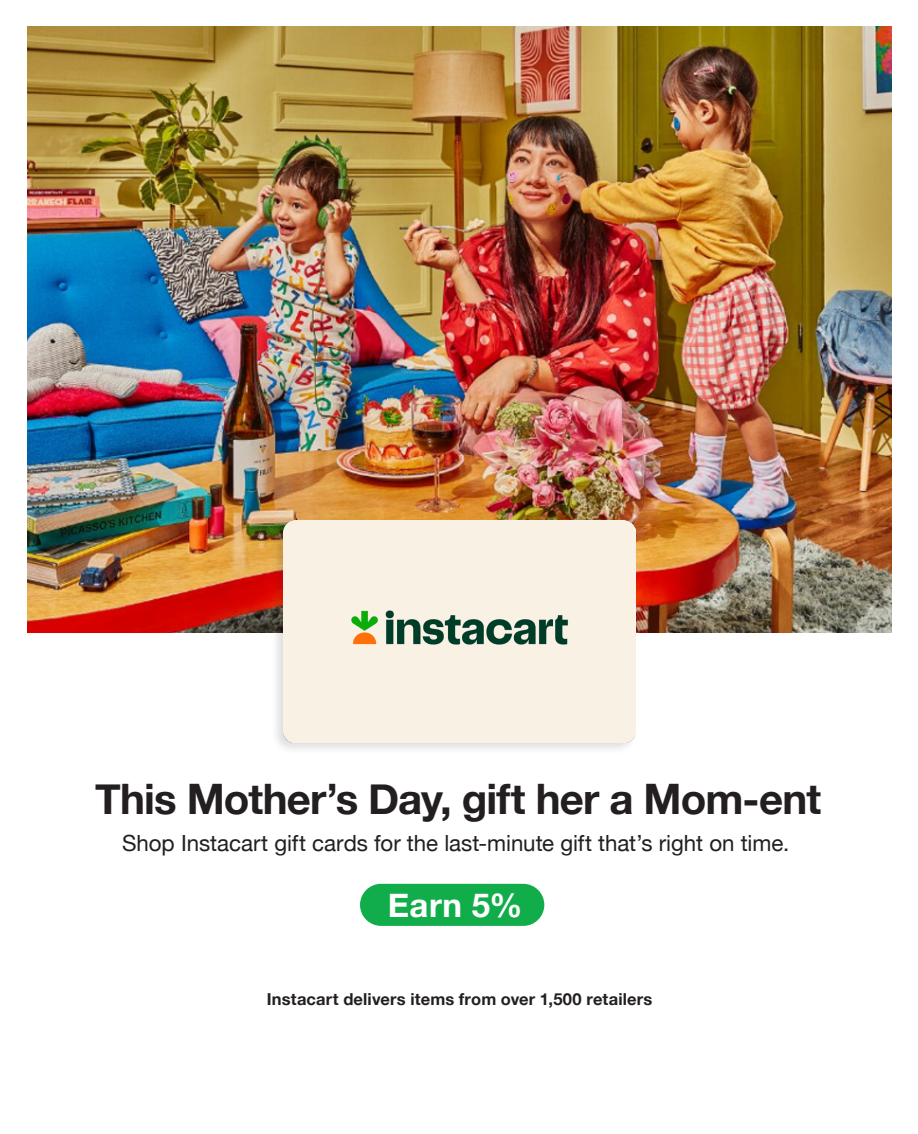
<style>
.page{position:relative;width:918px;height:1134px;background:#fff}
.page>*{position:absolute;margin:0;border:0;box-sizing:border-box;transform-origin:0 0}
.t1{font:700 42px "Helvetica Neue";letter-spacing:-.02em;color:#231f20}
.t2{font:700 33px "Helvetica Neue";color:#fff}
.t3{font:22.35px "Helvetica Neue";letter-spacing:-.005em;color:#231f20}
.t4{font:700 16.5px "Helvetica Neue";letter-spacing:.01em;color:#231f20}
</style>
<div class="page">
<img style="left:28px;top:26px;width:864px;height:606px">
<div style="left:270px;top:516px;width:369px;height:239px;background:#231f20;opacity:.15"></div>
<div style="left:284px;top:520px;width:352px;height:223px;background:#faf1e5"></div>
<div style="left:360px;top:884px;width:184px;height:42px;background:#11ad4b;border-radius:21px"></div>
<p class="t1" style="left:95px;top:766px;width:728px">This Mother’s Day, gift her a Mom-ent</p>
<p class="t3" style="left:122px;top:827px;width:669px">Shop Instacart gift cards for the last-minute gift that’s right on time.</p>
<p class="t2" style="left:388px;top:880px;width:136px">Earn 5%</p>
<p class="t4" style="left:267px;top:986px;width:387px">Instacart delivers items from over 1,500 retailers</p>
</div>
